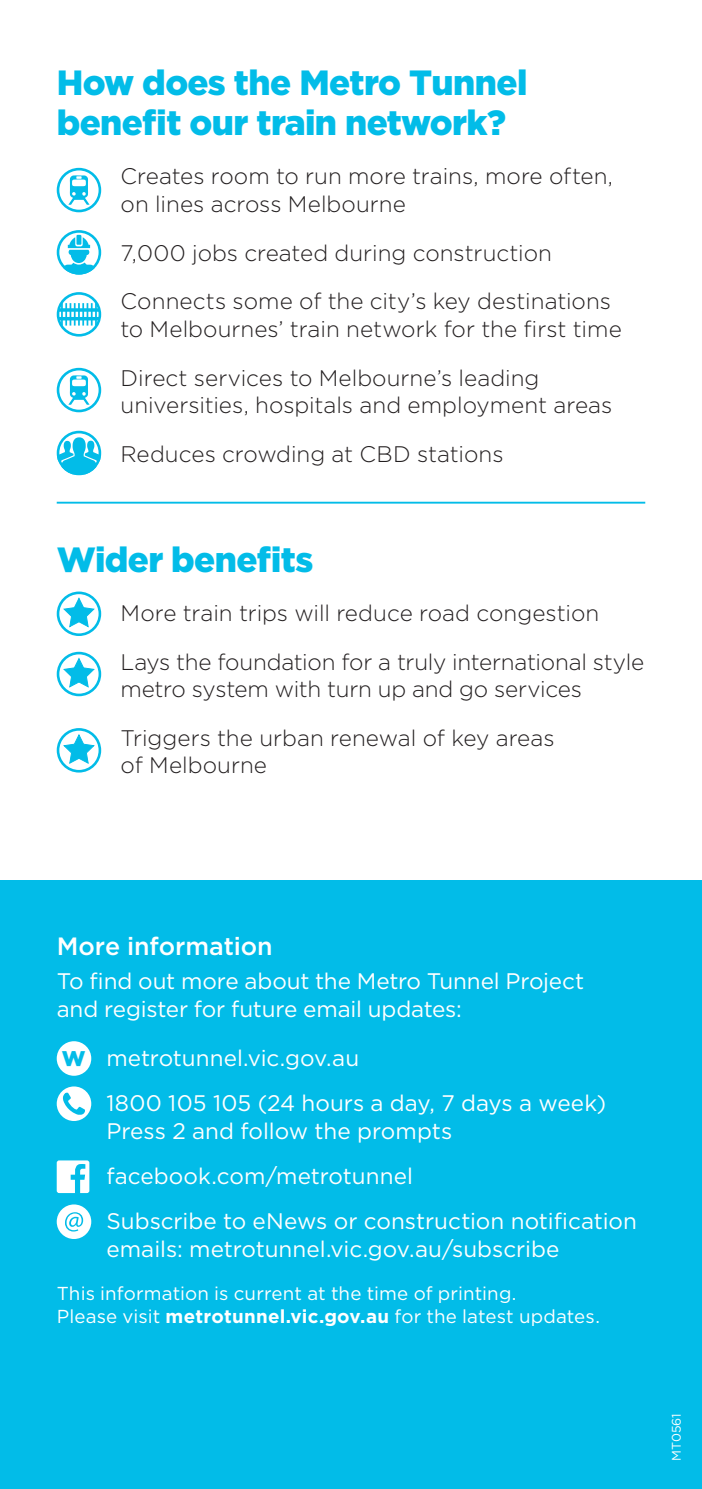
<style>
.page{position:relative;width:702px;height:1489px;background:#fff}
.page>*{position:absolute;margin:0;border:0;box-sizing:border-box;transform-origin:0 0}
.t1{font:900 35px/40px "Gotham HTF";letter-spacing:-.02em;color:#02bce8}
.t2{font:500 25px "Gotham HTF";letter-spacing:-.005em;color:#fff}
.t3{font:300 22.5px/48.8px "Gotham HTF";letter-spacing:-.005em;color:#231f20}
.t4{font:22.5px/45.2px "Gotham HTF";letter-spacing:-.005em;color:#fff}
.t5{font:18.75px/22.5px "Gotham HTF";letter-spacing:.005em;color:#fff}
.t6{font:12.5px "Gotham";letter-spacing:-.015em;color:#fff}
.s1{font-weight:900;font-size:21.25px;color:#02bce8}
.s2{font-weight:700}
</style>
<div class="page">
<hr style="left:701px;top:0;width:1px;height:1488px;background:#ececee">
<svg style="left:701px;top:308px;width:1px;height:193px"></svg>
<div style="left:0;top:880px;width:702px;height:608px;background:#02bce8"></div>
<div style="left:57px;top:1041px;width:34px;height:34px;background:#fff;border-radius:50%"></div>
<div style="left:57px;top:1086px;width:34px;height:34px;background:#fff;border-radius:50%"></div>
<svg style="left:63px;top:1092px;width:22px;height:22px"></svg>
<div style="left:57px;top:1160px;width:32px;height:32px;background:#fff;border-radius:2px"></div>
<svg style="left:71px;top:1164px;width:14px;height:29px"></svg>
<svg style="left:57px;top:1204px;width:34px;height:34px"></svg>
<svg style="left:57px;top:168px;width:44px;height:44px"></svg>
<svg style="left:57px;top:230px;width:44px;height:44px"></svg>
<svg style="left:57px;top:292px;width:44px;height:44px"></svg>
<svg style="left:57px;top:368px;width:44px;height:44px"></svg>
<svg style="left:57px;top:431px;width:44px;height:44px"></svg>
<hr style="left:57px;top:501px;width:588px;height:2px;background:#02bce8">
<svg style="left:57px;top:591px;width:44px;height:45px"></svg>
<svg style="left:57px;top:651px;width:44px;height:45px"></svg>
<svg style="left:57px;top:728px;width:44px;height:44px"></svg>
<h1 class="t1" style="left:57px;top:62px;width:472px">How does the Metro Tunnel benefit our train network?</h1>
<p class="t3" style="left:120px;top:162px;width:494px;line-height:27.5px">Creates room to run more trains, more often, on lines across Melbourne</p>
<p class="t3" style="left:120px;top:228px;width:492px">7,000 jobs created during construction<br>Connects some of the city’s key destinations</p>
<p class="t3" style="left:120px;top:304px;width:502px">to Melbournes’ train network for the first time<br>Direct services to Melbourne’s leading</p>
<p class="t3" style="left:120px;top:380px;width:493px">universities, hospitals and employment areas<br>Reduces crowding at CBD stations</p>
<h1 class="t1" style="left:57px;top:539px;width:258px">Wider benefits</h1>
<p class="t3" style="left:120px;top:588px;width:525px">More train trips will reduce road congestion<br>Lays the foundation for a truly international style</p>
<p class="t3" style="left:120px;top:664px;width:463px">metro system with turn up and go services<br>Triggers the urban renewal of key areas</p>
<p class="t3" style="left:120px;top:740px;width:148px">of Melbourne</p>
<p class="t2" style="left:57px;top:931px;width:217px">More information</p>
<p class="t4" style="left:57px;top:967px;width:529px;line-height:27.5px">To find out more about the Metro Tunnel Project and register for future email updates:</p>
<p class="t4" style="left:106px;top:1034px;width:501px;text-indent:-44px"><span class="s1">W</span> metrotunnel.vic.gov.au<br>1800 105 105 (24 hours a day, 7 days a week)</p>
<p class="t4" style="left:106px;top:1107px;width:532px">Press 2 and follow the prompts facebook.com/metrotunnel<br>Subscribe to eNews or construction notification</p>
<p class="t4" style="left:106px;top:1225px;width:454px">emails: metrotunnel.vic.gov.au/subscribe</p>
<p class="t5" style="left:57px;top:1281px;width:544px">This information is current at the time of printing.<br>Please visit <span class="s2">metrotunnel.vic.gov.au</span> for the latest updates.</p>
<p class="t6" style="left:668px;top:1460px;width:48px;rotate:-90deg">MT0561</p>
</div>
